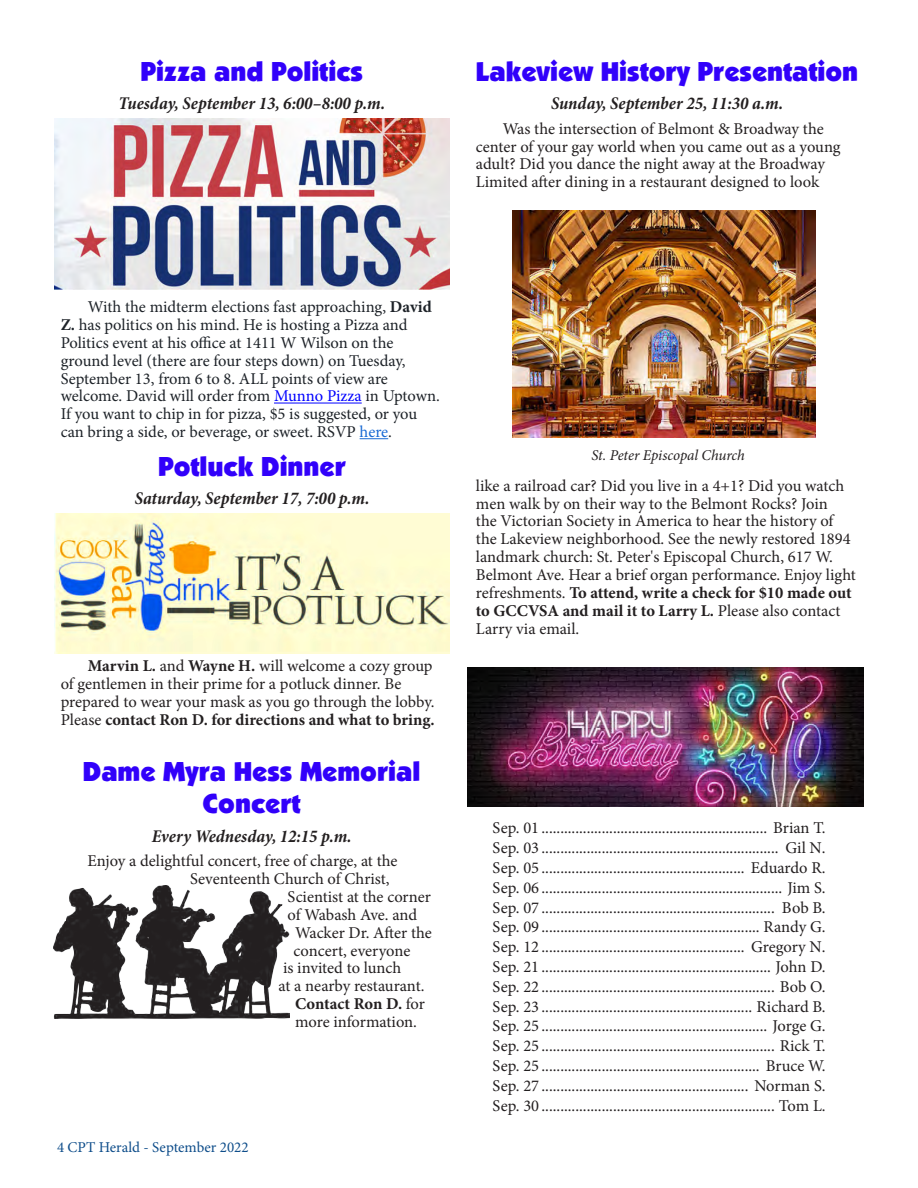
<style>
.page{position:relative;width:918px;height:1188px;background:#fff}
.page>*{position:absolute;margin:0;border:0;box-sizing:border-box;transform-origin:0 0}
.Event_Title{font:27px/32.4px "Boulder";color:#3100fa;text-align:center}
.Event_Date{font:italic 700 condensed 18px "Minion Pro";color:#231f20}
.Body_Text_First_Para{font:16.5px "Minion Pro";color:#231f20}
.Body_Text{font:16.5px/17.9px "Minion Pro";letter-spacing:-.005em;color:#231f20}
.Body_Text-2{font:16.5px/17.9px "Minion Pro";color:#1d2228}
.Body_Text-3{font:700 16.5px "Minion Pro";letter-spacing:-.005em;color:#231f20}
.t1{font:15px "Minion Pro";color:#0e4d8a}
.Captions{font:italic 15px "Minion Pro";letter-spacing:-.01em;color:#231f20}
.s1{font-weight:700}
.s2{color:#00f}
.s3{color:#196ad4}
.s4{font-weight:400}
</style>
<div class="page">
<img style="left:54px;top:886px;width:236px;height:133px">
<img style="left:54px;top:514px;width:396px;height:139px">
<hr style="left:274px;top:403px;width:88px;height:1px;background:#00f">
<svg style="left:360px;top:438px;width:28px;height:1px"></svg>
<img style="left:54px;top:118px;width:396px;height:171px">
<img style="left:512px;top:211px;width:303px;height:227px">
<img style="left:468px;top:667px;width:395px;height:140px">
<p class="Event_Title" style="left:140px;top:55px;width:224px">Pizza and Politics</p>
<p class="Event_Date" style="left:119px;top:91px;width:268px">Tuesday, September 13, 6:00–8:00 p.m.</p>
<p class="Event_Title" style="left:476px;top:55px;width:384px">Lakeview History Presentation</p>
<p class="Event_Date" style="left:551px;top:91px;width:234px">Sunday, September 25, 11:30 a.m.</p>
<p class="Body_Text" style="left:476px;top:120px;width:366px;text-indent:27px">Was the intersection of Belmont &amp; Broadway the center of your gay world when you came out as a young adult? Did you dance the night away at the Broadway Limited after dining in a restaurant designed to look</p>
<p class="Body_Text-2" style="left:61px;top:298px;width:381px;text-indent:27px">With the midterm elections fast approaching, <span class="s1">David Z.</span> has politics on his mind. He is hosting a Pizza and Politics event at his office at 1411 W Wilson on the ground level (there are four steps down) on Tuesday, September 13, from 6 to 8. ALL points of view are welcome. David will order from <span class="s2">Munno Pizza</span> in Uptown.<br>If you want to chip in for pizza, $5 is suggested, or you can bring a side, or beverage, or sweet. RSVP <span class="s3">here</span>.</p>
<p class="Event_Title" style="left:158px;top:450px;width:189px">Potluck Dinner</p>
<p class="Event_Date" style="left:135px;top:486px;width:236px">Saturday, September 17, 7:00 p.m.</p>
<p class="Body_Text" style="left:61px;top:657px;width:375px;text-indent:27px"><span class="s1">Marvin L.</span> and <span class="s1">Wayne H.</span> will welcome a cozy group of gentlemen in their prime for a potluck dinner. Be prepared to wear your mask as you go through the lobby.<br>Please <span class="s1">contact Ron D. for directions and what to bring.</span></p>
<p class="Event_Title" style="left:83px;top:755px;width:339px">Dame Myra Hess Memorial<br>Concert</p>
<p class="Event_Date" style="left:152px;top:824px;width:201px">Every Wednesday, 12:15 p.m.</p>
<p class="Body_Text" style="left:87px;top:852px;width:312px">Enjoy a delightful concert, free of charge, at the</p>
<p class="Body_Text" style="left:190px;top:870px;width:201px">Seventeenth Church of Christ,</p>
<p class="Body_Text" style="left:288px;top:888px;width:145px">Scientist at the corner</p>
<p class="Body_Text" style="left:288px;top:906px;width:131px">of Wabash Ave. and</p>
<p class="Body_Text" style="left:295px;top:924px;width:138px">Wacker Dr. After the</p>
<p class="Body_Text" style="left:294px;top:942px;width:118px">concert, everyone</p>
<p class="Body_Text" style="left:283px;top:959px;width:120px">is invited to lunch</p>
<p class="Body_Text" style="left:279px;top:977px;width:147px">at a nearby restaurant.</p>
<p class="Body_Text-3" style="left:295px;top:992px;width:131px">Contact Ron D. <span class="s4">for</span></p>
<p class="Body_Text" style="left:295px;top:1013px;width:123px">more information.</p>
<p class="t1" style="left:57px;top:1138px;width:193px">4 CPT Herald - September 2022</p>
<p class="Captions" style="left:591px;top:445px;width:155px">St. Peter Episcopal Church</p>
<p class="Body_Text" style="left:476px;top:477px;width:382px">like a railroad car? Did you live in a 4+1? Did you watch men walk by on their way to the Belmont Rocks? Join<br>the Victorian Society in America to hear the history of the Lakeview neighborhood. See the newly restored 1894 landmark church: St. Peter's Episcopal Church, 617 W.<br>Belmont Ave. Hear a brief organ performance. Enjoy light refreshments. <span class="s1">To attend, write a check for $10 made out to GCCVSA and mail it to Larry L.</span> Please also contact Larry via email.</p>
<p class="Body_Text_First_Para" style="left:493px;top:817px;width:335px">Sep. 01 ............................................................ Brian T.</p>
<p class="Body_Text_First_Para" style="left:493px;top:837px;width:335px">Sep. 03 ............................................................... Gil N.</p>
<p class="Body_Text_First_Para" style="left:493px;top:857px;width:335px">Sep. 05 ...................................................... Eduardo R.</p>
<p class="Body_Text_First_Para" style="left:493px;top:876px;width:335px">Sep. 06 ................................................................ Jim S.</p>
<p class="Body_Text_First_Para" style="left:493px;top:896px;width:335px">Sep. 07 .............................................................. Bob B.</p>
<p class="Body_Text_First_Para" style="left:493px;top:916px;width:335px">Sep. 09 .......................................................... Randy G.</p>
<p class="Body_Text_First_Para" style="left:493px;top:936px;width:335px">Sep. 12 ...................................................... Gregory N.</p>
<p class="Body_Text_First_Para" style="left:493px;top:956px;width:335px">Sep. 21 ............................................................. John D.</p>
<p class="Body_Text_First_Para" style="left:493px;top:975px;width:335px">Sep. 22 .............................................................. Bob O.</p>
<p class="Body_Text_First_Para" style="left:493px;top:995px;width:335px">Sep. 23 ........................................................ Richard B.</p>
<p class="Body_Text_First_Para" style="left:493px;top:1015px;width:335px">Sep. 25 ............................................................ Jorge G.</p>
<p class="Body_Text_First_Para" style="left:493px;top:1035px;width:335px">Sep. 25 .............................................................. Rick T.</p>
<p class="Body_Text_First_Para" style="left:493px;top:1055px;width:335px">Sep. 25 .......................................................... Bruce W.</p>
<p class="Body_Text_First_Para" style="left:493px;top:1074px;width:335px">Sep. 27 ....................................................... Norman S.</p>
<p class="Body_Text_First_Para" style="left:493px;top:1094px;width:335px">Sep. 30 .............................................................. Tom L.</p>
</div>
